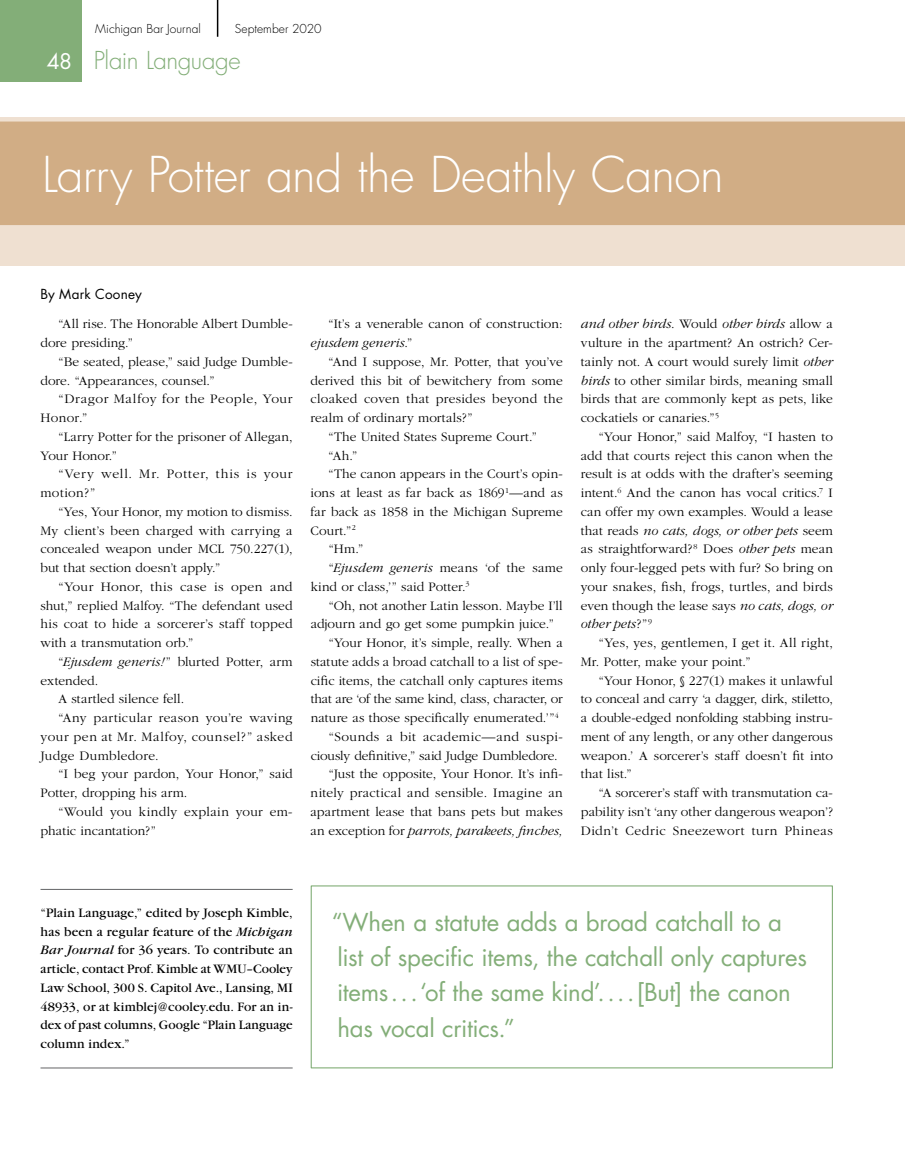
<style>
.page{position:relative;width:905px;height:1175px;background:#fff}
.page>*{position:absolute;margin:0;border:0;box-sizing:border-box;transform-origin:0 0}
.t1{font:300 48px "Futura";letter-spacing:-.01em;color:#fff}
.t2{font:24px/35.2px "Futura";letter-spacing:-.01em;color:#83ae78}
.t3{font:300 24px "Futura";letter-spacing:-.02em;color:#83ae78}
.t4{font:300 13.5px/18.8px "Garamond";letter-spacing:.01em;color:#000;text-align:justify}
.t5{font:13.5px/18.8px "Garamond";letter-spacing:.005em;color:#000;text-align:justify}
.t6{font:300 13.5px "Garamond";letter-spacing:-.015em;color:#000}
.t7{font:italic 300 13.5px "Garamond";letter-spacing:.005em;color:#000}
.t8{font:300 13.5px "Garamond";letter-spacing:-.01em;color:#000}
.t9{font:300 13.5px/18.8px "Garamond";letter-spacing:.05em;color:#000}
.t10{font:300 13.5px/18.8px "Garamond";letter-spacing:.035em;color:#000}
.t11{font:300 13.5px "Garamond";letter-spacing:.045em;color:#000}
.t12{font:300 13.5px "Garamond";letter-spacing:.03em;color:#000}
.t13{font:13.5px "Futura";letter-spacing:.015em;color:#000}
.t14{font:300 12px "Futura";letter-spacing:.005em;color:#000}
.s1{font-weight:400;font-size:21px;color:#fff}
.s2{font-style:italic}
.s3{font-style:normal}
</style>
<div class="page">
<div style="left:0;top:0;width:82px;height:82px;background:#83ae78"></div>
<hr style="left:217px;top:0;width:1px;height:37px;background:#000">
<div style="left:0;top:225px;width:904px;height:41px;background:#efe0d1"></div>
<div style="left:0;top:117px;width:904px;height:108px;background:#d1ad85"></div>
<div style="left:310px;top:885px;width:522px;height:183px;border:1px solid #83ae78"></div>
<hr style="left:40px;top:889px;width:252px;height:1px;background:#636466">
<hr style="left:40px;top:1067px;width:252px;height:1px;background:#636466">
<p class="t14" style="left:95px;top:21px;width:107px">Michigan Bar Journal</p>
<p class="t14" style="left:235px;top:21px;width:88px">September 2020</p>
<h2 class="t3" style="left:47px;top:45px;width:196px"><span class="s1">48</span> Plain Language</h2>
<h1 class="t1" style="left:42px;top:143px;width:683px">Larry Potter and the Deathly Canon</h1>
<p class="t13" style="left:40px;top:284px;width:103px">By Mark Cooney</p>
<p class="t4" style="left:41px;top:315px;width:254px;text-indent:18px">“All rise. The Honorable Albert Dumble&shy;dore presiding.”</p>
<p class="t4" style="left:41px;top:352px;width:254px;text-indent:18px">“Be seated, please,” said Judge Dumble&shy;dore. “Appearances, counsel.”</p>
<p class="t10" style="left:40px;top:390px;width:253px;text-indent:18px">“Dragor Malfoy for the People, Your<br>Honor.”</p>
<p class="t4" style="left:40px;top:427px;width:253px;text-indent:18px">“Larry Potter for the prisoner of Allegan,<br>Your Honor.”</p>
<p class="t9" style="left:40px;top:465px;width:254px;text-indent:18px">“Very well. Mr. Potter, this is your motion?”</p>
<p class="t4" style="left:40px;top:502px;width:254px;text-indent:18px">“Yes, Your Honor, my motion to dismiss.<br>My client’s been charged with carrying a concealed weapon under MCL 750.227(1), but that section doesn’t apply.”</p>
<p class="t4" style="left:40px;top:577px;width:254px;text-indent:18px">“Your Honor, this case is open and shut,” replied Malfoy. “The defendant used his coat to hide a sorcerer’s staff topped with a transmutation orb.”</p>
<p class="t4" style="left:58px;top:652px;width:235px">“<span class="s2">Ejusdem generis!</span>” blurted Potter, arm</p>
<p class="t4" style="left:40px;top:671px;width:59px">extended.</p>
<p class="t4" style="left:58px;top:690px;width:127px">A startled silence fell.</p>
<p class="t4" style="left:58px;top:709px;width:236px">“Any particular reason you’re waving</p>
<p class="t11" style="left:40px;top:729px;width:254px">your pen at Mr. Malfoy, counsel?” asked</p>
<p class="t4" style="left:40px;top:746px;width:120px">Judge Dumbledore.</p>
<p class="t4" style="left:58px;top:765px;width:235px">“I beg your pardon, Your Honor,” said</p>
<p class="t4" style="left:40px;top:784px;width:148px">Potter, dropping his arm.</p>
<p class="t4" style="left:58px;top:802px;width:235px">“Would you kindly explain your em-</p>
<p class="t4" style="left:40px;top:821px;width:117px">phatic incantation?”</p>
<p class="t4" style="left:310px;top:315px;width:253px;text-indent:18px">“It’s a venerable canon of construction: <span class="s2">ejusdem generis</span>.”</p>
<p class="t4" style="left:328px;top:352px;width:235px">“And I suppose, Mr. Potter, that you’ve</p>
<p class="t4" style="left:310px;top:371px;width:253px">derived this bit of bewitchery from some</p>
<p class="t4" style="left:310px;top:390px;width:254px">cloaked coven that presides beyond the</p>
<p class="t4" style="left:310px;top:409px;width:163px">realm of ordinary mortals?”</p>
<p class="t4" style="left:328px;top:427px;width:210px">“The United States Supreme Court.”</p>
<p class="t4" style="left:328px;top:446px;width:30px">“Ah.”</p>
<p class="t4" style="left:328px;top:465px;width:235px">“The canon appears in the Court’s opin-</p>
<p class="t4" style="left:310px;top:484px;width:254px">ions at least as far back as 1869<sup>1</sup>—and as</p>
<p class="t4" style="left:310px;top:502px;width:253px">far back as 1858 in the Michigan Supreme</p>
<p class="t4" style="left:310px;top:521px;width:46px">Court.”<sup>2</sup></p>
<p class="t4" style="left:328px;top:540px;width:36px">“Hm.”</p>
<p class="t4" style="left:328px;top:559px;width:236px">“<span class="s2">Ejusdem generis</span> means ‘of the same</p>
<p class="t4" style="left:311px;top:577px;width:160px">kind or class,’” said Potter.<sup>3</sup></p>
<p class="t4" style="left:328px;top:596px;width:236px">“Oh, not another Latin lesson. Maybe I’ll</p>
<p class="t4" style="left:311px;top:615px;width:244px">adjourn and go get some pumpkin juice.”</p>
<p class="t4" style="left:328px;top:634px;width:236px">“Your Honor, it’s simple, really. When a</p>
<p class="t4" style="left:311px;top:652px;width:254px">statute adds a broad catchall to a list of spe-</p>
<p class="t4" style="left:311px;top:671px;width:254px">cific items, the catchall only captures items</p>
<p class="t6" style="left:311px;top:692px;width:254px">that are ‘of the same kind, class, character, or</p>
<p class="t4" style="left:311px;top:709px;width:249px">nature as those specifically enumerated.’”<sup>4</sup></p>
<p class="t12" style="left:328px;top:729px;width:235px">“Sounds a bit academic—and suspi-</p>
<p class="t8" style="left:310px;top:748px;width:248px">ciously definitive,” said Judge Dumbledore.</p>
<p class="t4" style="left:328px;top:765px;width:235px">“Just the opposite, Your Honor. It’s infi-</p>
<p class="t4" style="left:310px;top:784px;width:254px">nitely practical and sensible. Imagine an</p>
<p class="t4" style="left:310px;top:802px;width:254px">apartment lease that bans pets but makes</p>
<p class="t7" style="left:310px;top:823px;width:253px"><span class="s3">an exception for</span> parrots, parakeets, finches,</p>
<p class="t4" style="left:580px;top:315px;width:254px"><span class="s2">and other birds</span>. Would <span class="s2">other birds</span> allow a vulture in the apartment? An ostrich? Cer&shy;tainly not. A court would surely limit <span class="s2">other birds</span> to other similar birds, meaning small birds that are commonly kept as pets, like cockatiels or canaries.”<sup>5</sup></p>
<p class="t4" style="left:580px;top:427px;width:254px;text-indent:18px">“Your Honor,” said Malfoy, “I hasten to add that courts reject this canon when the result is at odds with the drafter’s seeming intent.<sup>6</sup> And the canon has vocal critics.<sup>7</sup> I can offer my own examples. Would a lease that reads <span class="s2">no cats, dogs, or other pets</span> seem as straightforward? <sup>8</sup> Does <span class="s2">other pets</span> mean only four-legged pets with fur? So bring on your snakes, fish, frogs, turtles, and birds even though the lease says <span class="s2">no cats, dogs, or other pets</span>?”<sup>9</sup></p>
<p class="t4" style="left:581px;top:634px;width:254px;text-indent:18px">“Yes, yes, gentlemen, I get it. All right,<br>Mr. Potter, make your point.”</p>
<p class="t4" style="left:581px;top:671px;width:254px;text-indent:18px">“Your Honor, § 227(1) makes it unlawful to conceal and carry ‘a dagger, dirk, stiletto, a double-edged nonfolding stabbing instru&shy;ment of any length, or any other dangerous weapon.’ A sorcerer’s staff doesn’t fit into that list.”</p>
<p class="t4" style="left:580px;top:784px;width:254px;text-indent:18px">“A sorcerer’s staff with transmutation ca&shy;pability isn’t ‘any other dangerous weapon’?<br>Didn’t Cedric Sneezewort turn Phineas</p>
<p class="t5" style="left:40px;top:903px;width:254px">“Plain Language,” edited by Joseph Kimble, has been a regular feature of the <span class="s2">Michigan Bar Journal</span> for 36 years. To contribute an article, contact Prof. Kimble at WMU–Cooley Law School, 300 S. Capitol Ave., Lansing, MI 48933, or at kimblej@cooley.edu. For an in&shy;dex of past columns, Google “Plain Language column index.”</p>
<h2 class="t2" style="left:332px;top:904px;width:476px">“When a statute adds a broad catchall to a list of specific items, the catchall only captures items...‘of the same kind’....[But] the canon has vocal critics.”</h2>
</div>
